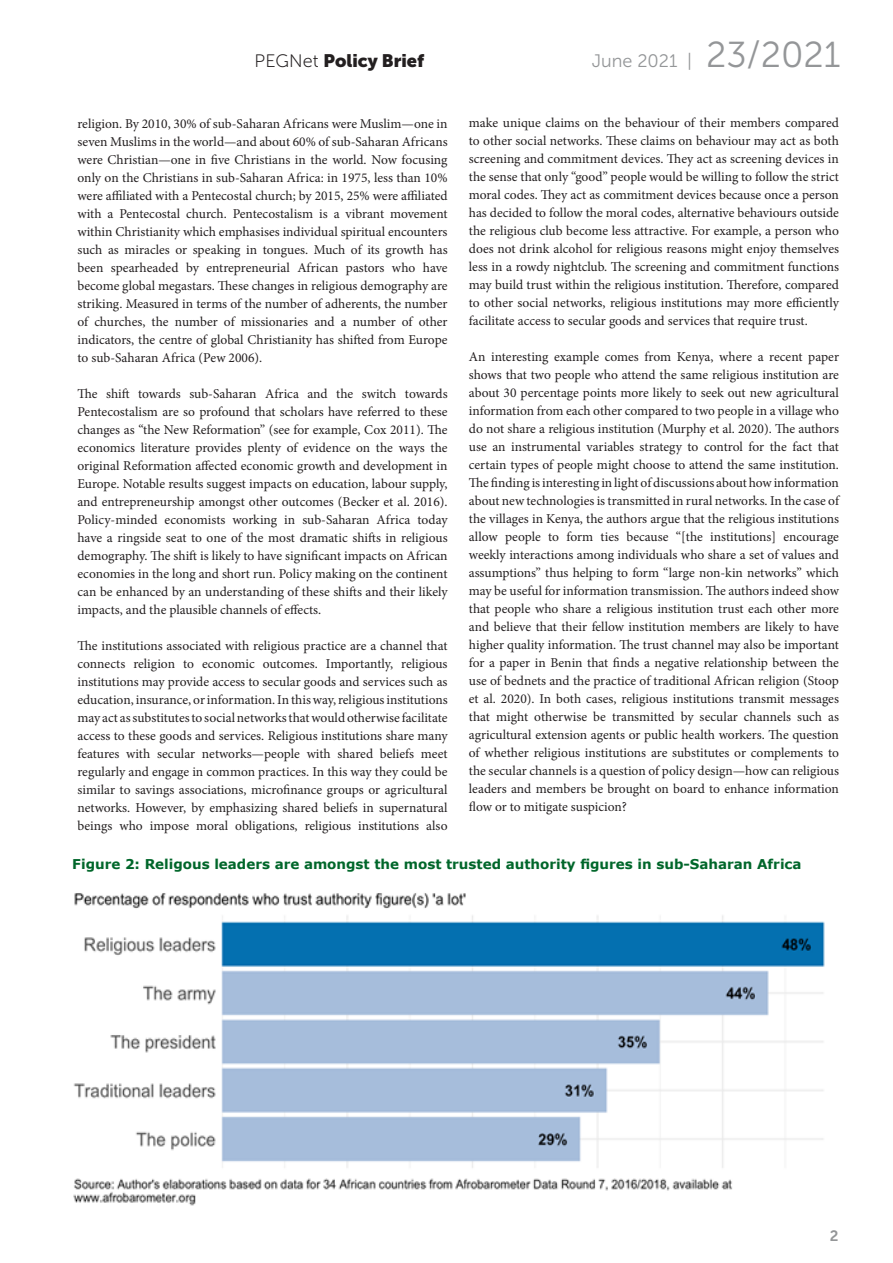
<style>
.page{position:relative;width:893px;height:1263px;background:#fff}
.page>*{position:absolute;margin:0;border:0;box-sizing:border-box;transform-origin:0 0}
.t1{font:800 18px "Museo Sans";color:#231f20}
.t2{font:18px "Museo Sans";color:#949698}
.t3{font:600 15px "Museo Sans";color:#949698}
.t4{font:13.5px/18px "Minion Pro";color:#231f20;text-align:justify}
.t5{font:700 13.5px "Verdana";color:#00662a}
.s1{font-weight:300}
.s2{font-size:36px}
</style>
<div class="page">
<img style="left:73px;top:893px;width:752px;height:313px">
<h1 class="t1" style="left:255px;top:51px;width:171px"><span class="s1">PEGNet</span> Policy Brief</h1>
<p class="t4" style="left:77px;top:114px;width:372px">religion. By 2010, 30% of sub-Saharan Africans were Muslim—one in seven Muslims in the world—and about 60% of sub-Saharan Africans were Christian—one in five Christians in the world. Now focusing only on the Christians in sub-Saharan Africa: in 1975, less than 10% were affiliated with a Pentecostal church; by 2015, 25% were affiliated with a Pentecostal church. Pentecostalism is a vibrant movement within Christianity which emphasises individual spiritual encounters such as miracles or speaking in tongues. Much of its growth has been spearheaded by entrepreneurial African pastors who have become global megastars. These changes in religious demography are striking. Measured in terms of the number of adherents, the number of churches, the number of missionaries and a number of other indicators, the centre of global Christianity has shifted from Europe to sub-Saharan Africa (Pew 2006).</p>
<p class="t4" style="left:77px;top:384px;width:372px">The shift towards sub-Saharan Africa and the switch towards Pentecostalism are so profound that scholars have referred to these changes as “the New Reformation” (see for example, Cox 2011). The economics literature provides plenty of evidence on the ways the original Reformation affected economic growth and development in Europe. Notable results suggest impacts on education, labour supply, and entrepreneurship amongst other outcomes (Becker et al. 2016).<br>Policy-minded economists working in sub-Saharan Africa today have a ringside seat to one of the most dramatic shifts in religious demography. The shift is likely to have significant impacts on African economies in the long and short run. Policy making on the continent can be enhanced by an understanding of these shifts and their likely impacts, and the plausible channels of effects.</p>
<p class="t4" style="left:77px;top:636px;width:372px">The institutions associated with religious practice are a channel that connects religion to economic outcomes. Importantly, religious institutions may provide access to secular goods and services such as education, insurance, or information. In this way, religious institutions may act as substitutes to social networks that would otherwise facilitate access to these goods and services. Religious institutions share many features with secular networks—people with shared beliefs meet regularly and engage in common practices. In this way they could be similar to savings associations, microfinance groups or agricultural networks. However, by emphasizing shared beliefs in supernatural beings who impose moral obligations, religious institutions also</p>
<h1 class="t2" style="left:592px;top:52px;width:250px">June 2021 | <span class="s2">23/2021</span></h1>
<p class="t4" style="left:469px;top:114px;width:372px">make unique claims on the behaviour of their members compared to other social networks. These claims on behaviour may act as both screening and commitment devices. They act as screening devices in the sense that only “good” people would be willing to follow the strict moral codes. They act as commitment devices because once a person has decided to follow the moral codes, alternative behaviours outside the religious club become less attractive. For example, a person who does not drink alcohol for religious reasons might enjoy themselves less in a rowdy nightclub. The screening and commitment functions may build trust within the religious institution. Therefore, compared to other social networks, religious institutions may more efficiently facilitate access to secular goods and services that require trust.</p>
<p class="t4" style="left:469px;top:348px;width:372px">An interesting example comes from Kenya, where a recent paper shows that two people who attend the same religious institution are about 30 percentage points more likely to seek out new agricultural information from each other compared to two people in a village who do not share a religious institution (Murphy et al. 2020). The authors use an instrumental variables strategy to control for the fact that certain types of people might choose to attend the same institution.<br>The finding is interesting in light of discussions about how information about new technologies is transmitted in rural networks. In the case of the villages in Kenya, the authors argue that the religious institutions allow people to form ties because “[the institutions] encourage weekly interactions among individuals who share a set of values and assumptions” thus helping to form “large non-kin networks” which may be useful for information transmission. The authors indeed show that people who share a religious institution trust each other more and believe that their fellow institution members are likely to have higher quality information. The trust channel may also be important for a paper in Benin that finds a negative relationship between the use of bednets and the practice of traditional African religion (Stoop et al. 2020). In both cases, religious institutions transmit messages that might otherwise be transmitted by secular channels such as agricultural extension agents or public health workers. The question of whether religious institutions are substitutes or complements to the secular channels is a question of policy design—how can religious leaders and members be brought on board to enhance information flow or to mitigate suspicion?</p>
<p class="t5" style="left:72px;top:854px;width:731px">Figure 2: Religous leaders are amongst the most trusted authority figures in sub-Saharan Africa</p>
<p class="t3" style="left:830px;top:1227px;width:10px">2</p>
</div>
